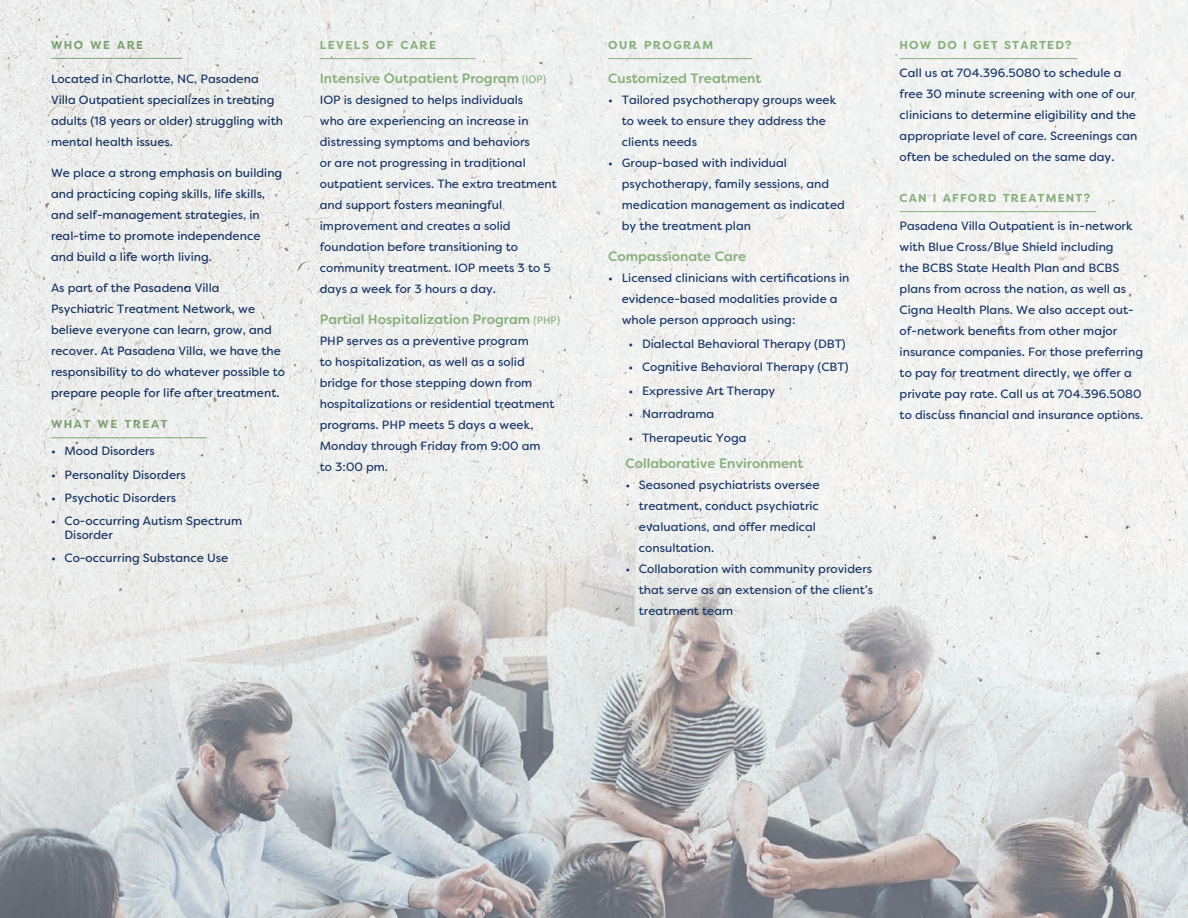
<style>
.page{position:relative;width:1188px;height:918px;background:#fff}
.page>*{position:absolute;margin:0;border:0;box-sizing:border-box;transform-origin:0 0}
.t1{font:500 13.5px "Filson Soft";color:#87af7b}
.t2{font:12px/21px "Filson Soft";color:#1a3867}
.t3{font:700 11.55px "Filson Soft";letter-spacing:.13em;color:#87af7b}
.t4{font:700 11.55px "Filson Soft";letter-spacing:.1em;color:#87af7b}
.s1{font-family:"Calibri";font-weight:400;font-size:12px}
.s2{font-size:12px}
</style>
<div class="page">
<img style="left:0;top:0;width:1188px;height:918px">
<hr style="left:51px;top:58px;width:131px;height:1px;background:#87af7b">
<hr style="left:51px;top:438px;width:156px;height:1px;background:#87af7b">
<hr style="left:608px;top:58px;width:144px;height:1px;background:#87af7b">
<hr style="left:900px;top:58px;width:178px;height:1px;background:#87af7b">
<hr style="left:900px;top:211px;width:196px;height:1px;background:#87af7b">
<hr style="left:320px;top:58px;width:155px;height:1px;background:#87af7b">
<p class="t3" style="left:51px;top:37px;width:94px">WHO WE ARE</p>
<p class="t2" style="left:51px;top:68px;width:234px">Located in Charlotte, NC, Pasadena Villa Outpatient specializes in treating adults (18 years or older) struggling with mental health issues.</p>
<p class="t2" style="left:51px;top:162px;width:233px">We place a strong emphasis on building and practicing coping skills, life skills, and self-management strategies, in real-time to promote independence and build a life worth living.</p>
<p class="t2" style="left:51px;top:277px;width:236px">As part of the Pasadena Villa Psychiatric Treatment Network, we believe everyone can learn, grow, and recover. At Pasadena Villa, we have the responsibility to do whatever possible to prepare people for life after treatment.</p>
<p class="t3" style="left:51px;top:417px;width:118px">WHAT WE TREAT</p>
<p class="t2" style="left:51px;top:440px;width:105px">• Mood Disorders</p>
<p class="t2" style="left:51px;top:464px;width:136px">• Personality Disorders</p>
<p class="t2" style="left:51px;top:487px;width:127px">• Psychotic Disorders</p>
<p class="t2" style="left:64px;top:515px;width:179px;line-height:13.5px;text-indent:-14px">• Co-occurring Autism Spectrum<br>Disorder</p>
<p class="t2" style="left:51px;top:548px;width:179px">• Co-occurring Substance Use</p>
<p class="t3" style="left:320px;top:37px;width:118px">LEVELS OF CARE</p>
<p class="t1" style="left:320px;top:70px;width:228px">Intensive Outpatient Program <span class="s1">(IOP)</span></p>
<p class="t2" style="left:320px;top:90px;width:239px">IOP is designed to helps individuals<br>who are experiencing an increase in distressing symptoms and behaviors<br>or are not progressing in traditional outpatient services. The extra treatment and support fosters meaningful improvement and creates a solid foundation before transitioning to community treatment. IOP meets 3 to 5 days a week for 3 hours a day.</p>
<p class="t1" style="left:320px;top:311px;width:242px">Partial Hospitalization Program <span class="s1">(PHP)</span></p>
<p class="t2" style="left:320px;top:331px;width:236px">PHP serves as a preventive program<br>to hospitalization, as well as a solid bridge for those stepping down from hospitalizations or residential treatment programs. PHP meets 5 days a week,<br>Monday through Friday from 9:00 am to 3:00 pm.</p>
<p class="t3" style="left:608px;top:37px;width:106px">OUR PROGRAM</p>
<p class="t1" style="left:608px;top:70px;width:155px">Customized Treatment</p>
<p class="t2" style="left:622px;top:90px;width:216px;text-indent:-14px">• Tailored psychotherapy groups week to week to ensure they address the clients needs</p>
<p class="t2" style="left:622px;top:153px;width:225px;text-indent:-14px">• Group-based with individual psychotherapy, family sessions, and medication management as indicated by the treatment plan</p>
<p class="t1" style="left:608px;top:248px;width:139px">Compassionate Care</p>
<p class="t2" style="left:622px;top:268px;width:229px;text-indent:-14px">• Licensed clinicians with certifications in evidence-based modalities provide a whole person approach using:</p>
<p class="t2" style="left:629px;top:333px;width:219px">• Dialectal Behavioral Therapy (DBT)</p>
<p class="t2" style="left:629px;top:357px;width:222px">• Cognitive Behavioral Therapy (CBT)</p>
<p class="t2" style="left:629px;top:380px;width:148px">• Expressive Art Therapy</p>
<p class="t2" style="left:629px;top:404px;width:87px">• Narradrama</p>
<p class="t2" style="left:629px;top:427px;width:120px">• Therapeutic Yoga</p>
<p class="t1" style="left:625px;top:454px;width:180px">Collaborative Environment</p>
<p class="t2" style="left:639px;top:474px;width:182px;text-indent:-14px">• Seasoned psychiatrists oversee treatment, conduct psychiatric evaluations, and offer medical consultation.</p>
<p class="t2" style="left:639px;top:558px;width:236px;text-align:justify;text-indent:-14px">• Collaboration with community providers that serve as an extension of the client’s treatment team</p>
<p class="t4" style="left:900px;top:37px;width:174px">HOW DO I GET STARTED<span class="s2">?</span></p>
<p class="t2" style="left:900px;top:62px;width:239px">Call us at 704.396.5080 to schedule a free 30 minute screening with one of our clinicians to determine eligibility and the appropriate level of care. Screenings can often be scheduled on the same day.</p>
<p class="t4" style="left:900px;top:190px;width:192px">CAN I AFFORD TREATMENT<span class="s2">?</span></p>
<p class="t2" style="left:900px;top:215px;width:245px">Pasadena Villa Outpatient is in-network with Blue Cross/Blue Shield including<br>the BCBS State Health Plan and BCBS plans from across the nation, as well as Cigna Health Plans. We also accept out&shy;of-network benefits from other major insurance companies. For those preferring to pay for treatment directly, we offer a private pay rate. Call us at 704.396.5080 to discuss financial and insurance options.</p>
</div>
